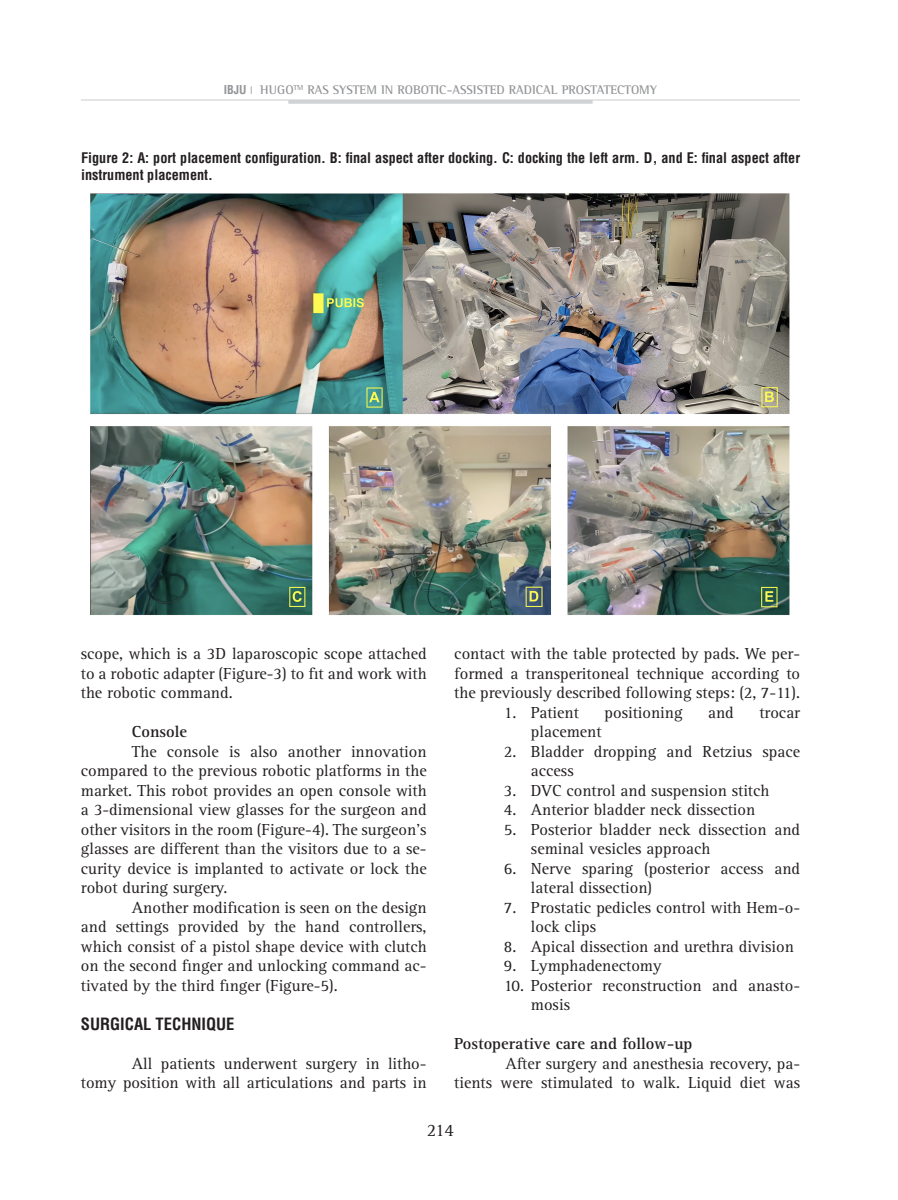
<style>
.page{position:relative;width:898px;height:1200px;background:#fff}
.page>*{position:absolute;margin:0;border:0;box-sizing:border-box;transform-origin:0 0}
.t1{font:18px "Rotis Serif";color:#231f20}
.TEXTO_ARTIGO{font:16.5px/19.5px "Rotis Serif";color:#231f20}
.SUB_MARCADORES{font:700 16.5px "Rotis Serif";color:#231f20}
.MARCADORES{font:700 condensed 16.5px "Helvetica";color:#231f20}
.TITULO_TABELAS_E_FIG{font:700 condensed 14.25px/17.1px "Helvetica";color:#231f20}
.t2{font:700 12.75px "Rotis Semi Serif";color:#939598}
.s1{font-family:"Helvetica";font-stretch:condensed;font-size:12px}
</style>
<div class="page">
<hr style="left:81px;top:99px;width:718px;height:2px;background:#dcdddf">
<hr style="left:288px;top:100px;width:304px;height:4px;background:#d1d2d4">
<img style="left:90px;top:193px;width:700px;height:422px">
<p class="t2" style="left:223px;top:82px;width:435px"><span class="s1">IBJU</span> <sup>|</sup> HUGO<sup>TM</sup> RAS SYSTEM IN ROBOTIC-ASSISTED RADICAL PROSTATECTOMY</p>
<p class="TITULO_TABELAS_E_FIG" style="left:81px;top:149px;width:720px">Figure 2: A: port placement configuration. B: final aspect after docking. C: docking the left arm. D, and E: final aspect after instrument placement.</p>
<p class="TEXTO_ARTIGO" style="left:81px;top:644px;width:347px;text-align:justify">scope, which is a 3D laparoscopic scope attached to a robotic adapter (Figure-3) to fit and work with the robotic command.</p>
<p class="SUB_MARCADORES" style="left:132px;top:721px;width:57px">Console</p>
<p class="TEXTO_ARTIGO" style="left:81px;top:741px;width:347px;text-align:justify;text-indent:51px">The console is also another innovation compared to the previous robotic platforms in the market. This robot provides an open console with a 3-dimensional view glasses for the surgeon and other visitors in the room (Figure-4). The surgeon’s glasses are different than the visitors due to a se&shy;curity device is implanted to activate or lock the robot during surgery.</p>
<p class="TEXTO_ARTIGO" style="left:81px;top:897px;width:347px;text-align:justify;text-indent:51px">Another modification is seen on the design and settings provided by the hand controllers, which consist of a pistol shape device with clutch on the second finger and unlocking command ac&shy;tivated by the third finger (Figure-5).</p>
<p class="MARCADORES" style="left:81px;top:1013px;width:155px">SURGICAL TECHNIQUE</p>
<p class="TEXTO_ARTIGO" style="left:81px;top:1053px;width:347px;text-align:right">All patients underwent surgery in litho-<br>tomy position with all articulations and parts in</p>
<p class="TEXTO_ARTIGO" style="left:454px;top:644px;width:347px;text-align:justify">contact with the table protected by pads. We per&shy;formed a transperitoneal technique according to the previously described following steps: (2, 7-11).</p>
<p class="TEXTO_ARTIGO" style="left:503px;top:702px;width:77px">1. Patient</p>
<p class="TEXTO_ARTIGO" style="left:604px;top:702px;width:79px">positioning</p>
<p class="TEXTO_ARTIGO" style="left:707px;top:702px;width:27px">and</p>
<p class="TEXTO_ARTIGO" style="left:759px;top:702px;width:42px">trocar</p>
<p class="TEXTO_ARTIGO" style="left:530px;top:722px;width:72px">placement</p>
<p class="TEXTO_ARTIGO" style="left:530px;top:741px;width:270px;text-indent:-27px">2. Bladder dropping and Retzius space access</p>
<p class="TEXTO_ARTIGO" style="left:503px;top:780px;width:267px">3. DVC control and suspension stitch</p>
<p class="TEXTO_ARTIGO" style="left:503px;top:800px;width:253px">4. Anterior bladder neck dissection</p>
<p class="TEXTO_ARTIGO" style="left:530px;top:819px;width:270px;text-indent:-27px">5. Posterior bladder neck dissection and seminal vesicles approach</p>
<p class="TEXTO_ARTIGO" style="left:530px;top:858px;width:270px;text-indent:-27px">6. Nerve sparing (posterior access and lateral dissection)</p>
<p class="TEXTO_ARTIGO" style="left:530px;top:897px;width:270px;text-indent:-27px">7. Prostatic pedicles control with Hem-o&shy;lock clips</p>
<p class="TEXTO_ARTIGO" style="left:503px;top:936px;width:291px">8. Apical dissection and urethra division</p>
<p class="TEXTO_ARTIGO" style="left:503px;top:956px;width:159px">9. Lymphadenectomy</p>
<p class="TEXTO_ARTIGO" style="left:530px;top:975px;width:270px;text-indent:-27px">10. Posterior reconstruction and anasto&shy;mosis</p>
<p class="SUB_MARCADORES" style="left:454px;top:1033px;width:239px">Postoperative care and follow-up</p>
<p class="TEXTO_ARTIGO" style="left:454px;top:1053px;width:347px;text-align:right">After surgery and anesthesia recovery, pa-<br>tients were stimulated to walk. Liquid diet was</p>
<p class="t1" style="left:427px;top:1119px;width:29px">214</p>
</div>
